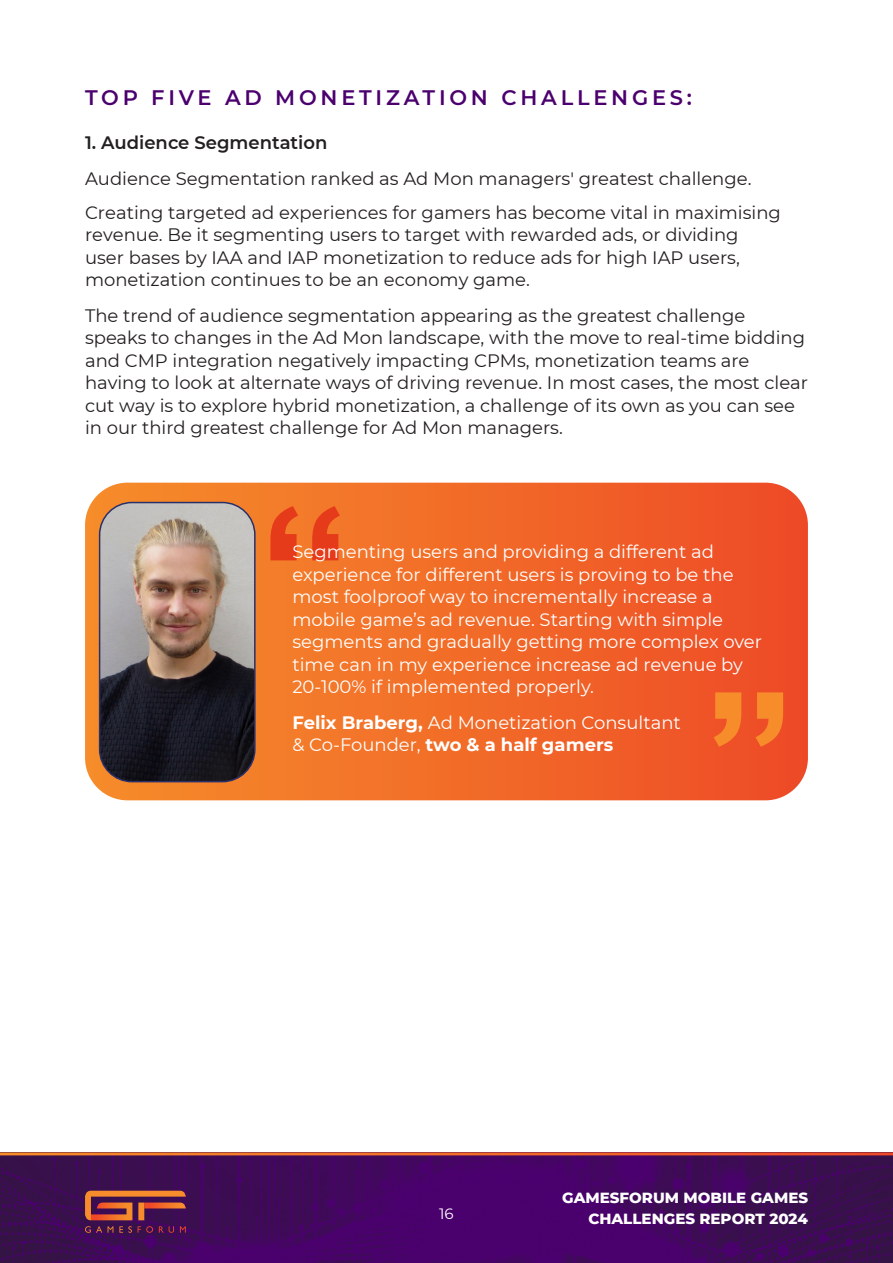
<style>
.page{position:relative;width:893px;height:1263px;background:#fff}
.page>*{position:absolute;margin:0;border:0;box-sizing:border-box;transform-origin:0 0}
.t1{font:500 198px "Alright Sans";color:#e63b1a}
.t2{font:500 198px "Alright Sans";color:#f68c2a}
.t3{font:600 21px "Montserrat";letter-spacing:.18em;color:#4b006e}
.t4{font:18px/22.5px "Montserrat";color:#231f20}
.t5{font:18px/22.5px "Montserrat";color:#fff}
.t6{font:600 18px "Montserrat";color:#231f20}
.t7{font:800 15px/21px "Montserrat";color:#fff;text-align:right}
.t8{font:15px "Montserrat";color:#fff}
.s1{font-weight:700}
</style>
<div class="page">
<img style="left:0;top:1155px;width:893px;height:108px">
<svg style="left:85px;top:1226px;width:17px;height:7px"></svg>
<svg style="left:108px;top:1226px;width:5px;height:7px"></svg>
<svg style="left:119px;top:1226px;width:13px;height:7px"></svg>
<svg style="left:138px;top:1226px;width:15px;height:7px"></svg>
<svg style="left:159px;top:1226px;width:15px;height:7px"></svg>
<svg style="left:180px;top:1226px;width:6px;height:7px"></svg>
<svg style="left:85px;top:1191px;width:101px;height:29px;background:#99463d"></svg>
<svg style="left:85px;top:483px;width:723px;height:317px;background:#f0672a"></svg>
<img style="left:100px;top:502px;width:155px;height:280px">
<div style="left:99px;top:502px;width:157px;height:280px;border:2px solid #292f68;border-radius:32px"></div>
<p class="t3" style="left:85px;top:83px;width:608px">TOP FIVE AD MONETIZATION CHALLENGES:</p>
<p class="t6" style="left:85px;top:130px;width:244px">1. Audience Segmentation</p>
<p class="t4" style="left:85px;top:160px;width:697px;line-height:34.3px">Audience Segmentation ranked as Ad Mon managers' greatest challenge.<br>Creating targeted ad experiences for gamers has become vital in maximising</p>
<p class="t4" style="left:85px;top:223px;width:656px;text-align:justify">revenue. Be it segmenting users to target with rewarded ads, or dividing user bases by IAA and IAP monetization to reduce ads for high IAP users, monetization continues to be an economy game.</p>
<p class="t4" style="left:85px;top:303px;width:724px">The trend of audience segmentation appearing as the greatest challenge speaks to changes in the Ad Mon landscape, with the move to real-time bidding and CMP integration negatively impacting CPMs, monetization teams are having to look at alternate ways of driving revenue. In most cases, the most clear cut way is to explore hybrid monetization, a challenge of its own as you can see in our third greatest challenge for Ad Mon managers.</p>
<p class="t1" style="left:261px;top:440px;width:89px">“</p>
<p class="t5" style="left:292px;top:540px;width:471px">Segmenting users and providing a different ad experience for different users is proving to be the most foolproof way to incrementally increase a mobile game’s ad revenue. Starting with simple segments and gradually getting more complex over time can in my experience increase ad revenue by 20-100% if implemented properly.</p>
<p class="t5" style="left:292px;top:710px;width:390px"><span class="s1">Felix Braberg,</span> Ad Monetization Consultant &amp; Co-Founder, <span class="s1">two &amp; a half gamers</span></p>
<p class="t2" style="left:793px;top:813px;width:89px;rotate:-180deg">“</p>
<p class="t8" style="left:439px;top:1203px;width:16px">16</p>
<p class="t7" style="left:562px;top:1186px;width:247px">GAMESFORUM MOBILE GAMES<br>CHALLENGES REPORT 2024</p>
</div>
